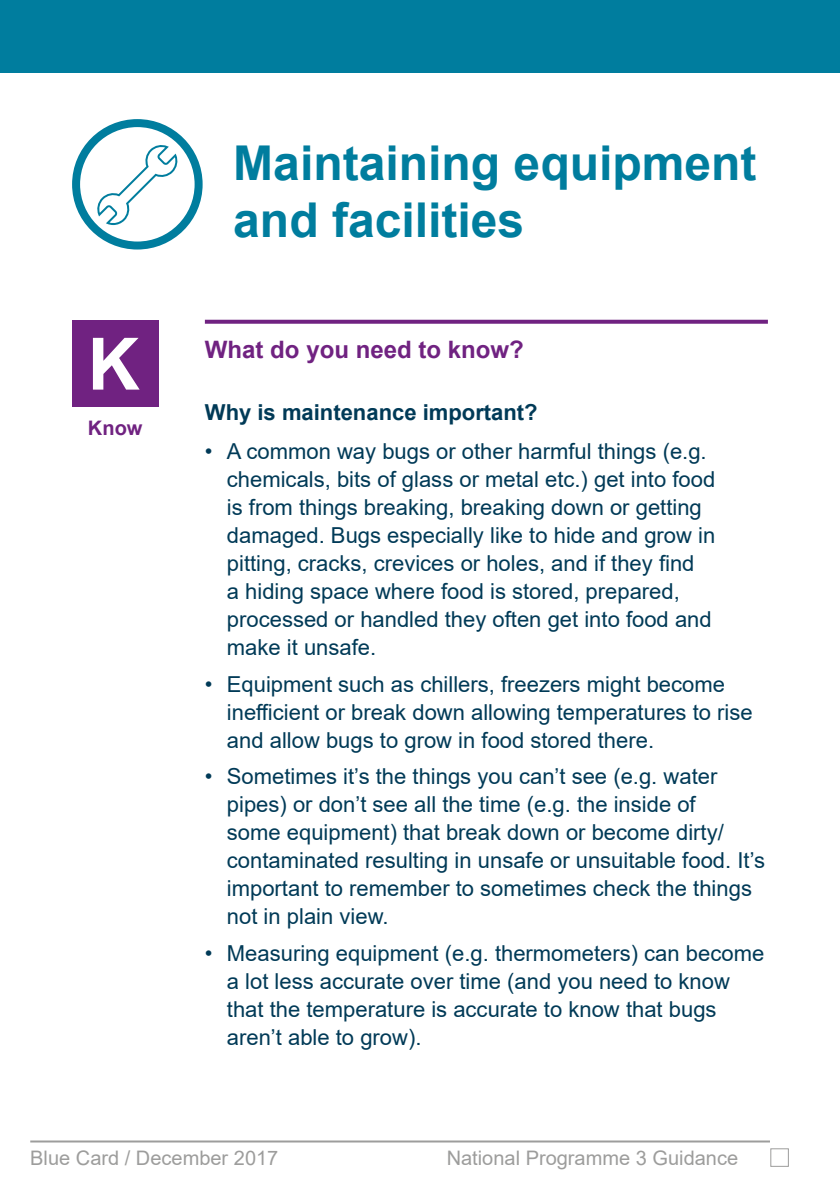
<style>
.page{position:relative;width:840px;height:1191px;background:#fff}
.page>*{position:absolute;margin:0;border:0;box-sizing:border-box;transform-origin:0 0}
.t1{font:700 48px/57.6px "Arial";color:#007d9e}
.t2{font:700 24px "Arial";color:#702281}
.t3{font:22px/28px "Arial";color:#003a57}
.t4{font:700 22px "Arial";color:#003a57}
.t5{font:20px "Arial";color:#9d9d9c}
.t6{font:700 20px "Arial";color:#702281}
</style>
<div class="page">
<hr style="left:30px;top:1140px;width:739px;height:2px;background:#9d9d9c">
<div style="left:0;top:0;width:839px;height:72px;background:#007d9e"></div>
<div style="left:72px;top:320px;width:86px;height:87px;background:#702281"></div>
<svg style="left:93px;top:338px;width:46px;height:51px"></svg>
<svg style="left:72px;top:119px;width:130px;height:130px"></svg>
<svg style="left:205px;top:320px;width:562px;height:4px;background:#793089"></svg>
<div style="left:770px;top:1148px;width:18px;height:18px;background:#fff;border:1px solid #9d9d9c"></div>
<h1 class="t1" style="left:233px;top:134px;width:524px">Maintaining equipment and facilities</h1>
<p class="t6" style="left:88px;top:414px;width:56px">Know</p>
<p class="t2" style="left:205px;top:332px;width:320px">What do you need to know?</p>
<p class="t4" style="left:205px;top:396px;width:334px">Why is maintenance important?</p>
<p class="t3" style="left:227px;top:437px;width:489px;text-indent:-22px">• A common way bugs or other harmful things (e.g. chemicals, bits of glass or metal etc.) get into food is from things breaking, breaking down or getting damaged. Bugs especially like to hide and grow in pitting, cracks, crevices or holes, and if they find<br>a hiding space where food is stored, prepared, processed or handled they often get into food and make it unsafe.</p>
<p class="t3" style="left:227px;top:670px;width:527px;text-indent:-22px">• Equipment such as chillers, freezers might become inefficient or break down allowing temperatures to rise and allow bugs to grow in food stored there.</p>
<p class="t3" style="left:227px;top:762px;width:539px;text-indent:-22px">• Sometimes it’s the things you can’t see (e.g. water pipes) or don’t see all the time (e.g. the inside of<br>some equipment) that break down or become dirty/ contaminated resulting in unsafe or unsuitable food. It’s important to remember to sometimes check the things not in plain view.</p>
<p class="t3" style="left:227px;top:939px;width:538px;text-indent:-22px">• Measuring equipment (e.g. thermometers) can become a lot less accurate over time (and you need to know that the temperature is accurate to know that bugs aren’t able to grow).</p>
<p class="t5" style="left:30px;top:1144px;width:249px">Blue Card / December 2017</p>
<p class="t5" style="left:446px;top:1144px;width:293px">National Programme 3 Guidance</p>
</div>
